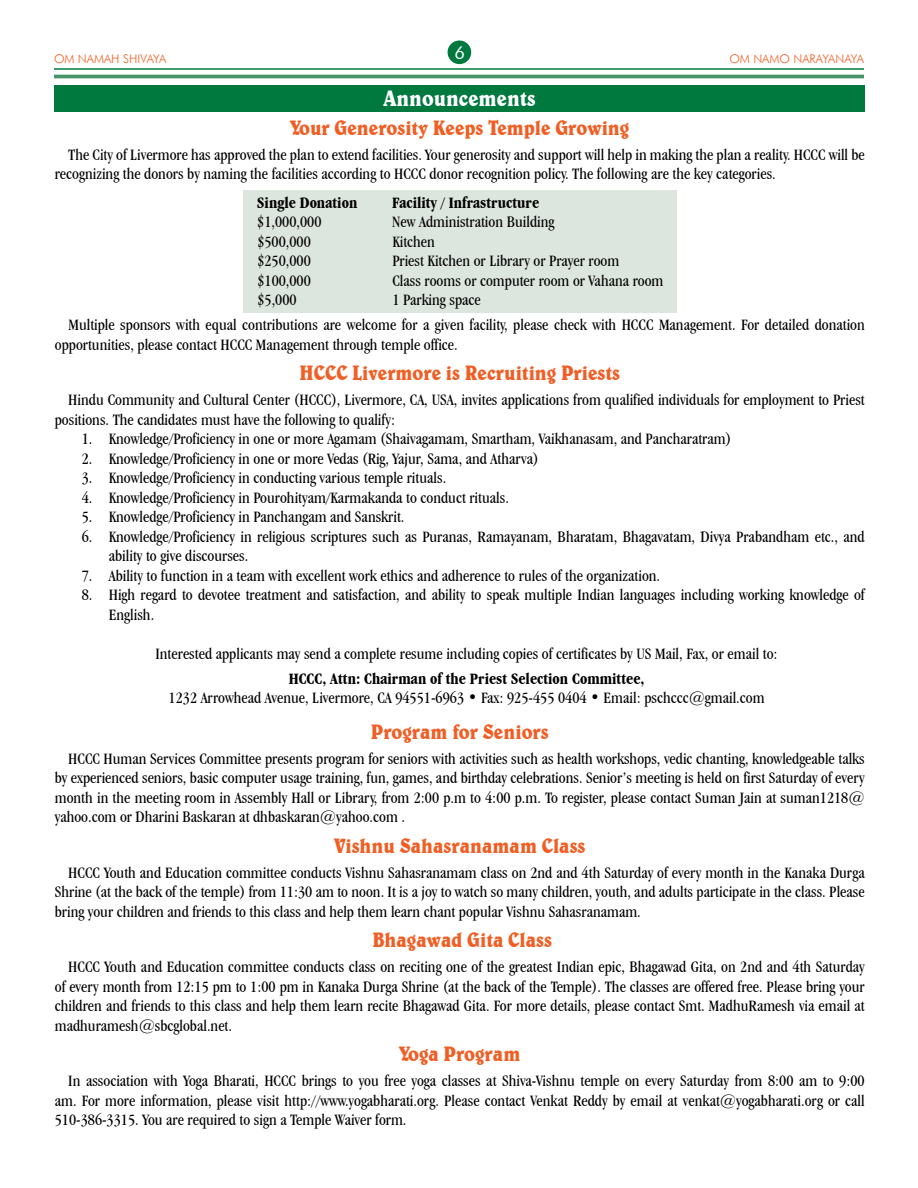
<style>
.page{position:relative;width:918px;height:1188px;background:#fff}
.page>*{position:absolute;margin:0;border:0;box-sizing:border-box;transform-origin:0 0}
.t1{font:700 22.5px "Belwe BT";color:#fff;scale:.85 1}
.t2{font:700 21px "Belwe BT";color:#f15d22;scale:.85 1}
.t3{font:18px "Futura BT";color:#fff}
.t4{font:condensed 16.5px/19.5px "Garamond IT Cby BT";color:#000}
.t5{font:700 condensed 16.5px "Garamond IT Cby BT";color:#000}
.t6{font:300 12px "Futura BT";color:#f15d22}
</style>
<div class="page">
<hr style="left:54px;top:68px;width:810px;height:2px;background:#00793f">
<hr style="left:54px;top:75px;width:810px;height:3px;background:#489367">
<div style="left:448px;top:40px;width:23px;height:24px;background:#00793f;border-radius:50%"></div>
<div style="left:243px;top:191px;width:433px;height:122px;background:#dde6de"></div>
<div style="left:54px;top:86px;width:810px;height:26px;background:#00793f"></div>
<p class="t6" style="left:54px;top:52px;width:114px">OM NAMAH SHIVAYA</p>
<p class="t3" style="left:454px;top:42px;width:12px">6</p>
<p class="t6" style="left:729px;top:52px;width:136px">OM NAMO NARAYANAYA</p>
<h1 class="t1" style="left:383px;top:84px;width:180px">Announcements</h1>
<p class="t2" style="left:290px;top:114px;width:400px">Your Generosity Keeps Temple Growing</p>
<p class="t4" style="left:55px;top:145px;width:811px;text-indent:13px">The City of Livermore has approved the plan to extend facilities. Your generosity and support will help in making the plan a reality. HCCC will be recognizing the donors by naming the facilities according to HCCC donor recognition policy. The following are the key categories.</p>
<p class="t5" style="left:257px;top:193px;width:102px">Single Donation</p>
<p class="t5" style="left:392px;top:193px;width:148px">Facility / Infrastructure</p>
<p class="t4" style="left:257px;top:212px;width:66px">$1,000,000</p>
<p class="t4" style="left:392px;top:212px;width:164px">New Administration Building</p>
<p class="t4" style="left:257px;top:232px;width:55px">$500,000</p>
<p class="t4" style="left:392px;top:232px;width:44px">Kitchen</p>
<p class="t4" style="left:257px;top:251px;width:55px">$250,000</p>
<p class="t4" style="left:392px;top:251px;width:229px">Priest Kitchen or Library or Prayer room</p>
<p class="t4" style="left:257px;top:271px;width:55px">$100,000</p>
<p class="t4" style="left:392px;top:271px;width:273px">Class rooms or computer room or Vahana room</p>
<p class="t4" style="left:257px;top:290px;width:41px">$5,000</p>
<p class="t4" style="left:68px;top:287px;width:798px;line-height:24.9px;text-indent:324px">1 Parking space<br>Multiple sponsors with equal contributions are welcome for a given facility, please check with HCCC Management. For detailed donation</p>
<p class="t4" style="left:55px;top:334px;width:404px">opportunities, please contact HCCC Management through temple office.</p>
<p class="t2" style="left:300px;top:360px;width:378px">HCCC Livermore is Recruiting Priests</p>
<p class="t4" style="left:55px;top:390px;width:812px;text-indent:13px">Hindu Community and Cultural Center (HCCC), Livermore, CA, USA, invites applications from qualified individuals for employment to Priest positions. The candidates must have the following to qualify:</p>
<p class="t4" style="left:82px;top:429px;width:651px">1. Knowledge/Proficiency in one or more Agamam (Shaivagamam, Smartham, Vaikhanasam, and Pancharatram)</p>
<p class="t4" style="left:82px;top:448px;width:459px">2. Knowledge/Proficiency in one or more Vedas (Rig, Yajur, Sama, and Atharva)</p>
<p class="t4" style="left:82px;top:468px;width:366px">3. Knowledge/Proficiency in conducting various temple rituals.</p>
<p class="t4" style="left:82px;top:487px;width:429px">4. Knowledge/Proficiency in Pourohityam/Karmakanda to conduct rituals.</p>
<p class="t4" style="left:82px;top:507px;width:324px">5. Knowledge/Proficiency in Panchangam and Sanskrit.</p>
<p class="t4" style="left:109px;top:526px;width:757px;text-indent:-27px">6. Knowledge/Proficiency in religious scriptures such as Puranas, Ramayanam, Bharatam, Bhagavatam, Divya Prabandham etc., and ability to give discourses.</p>
<p class="t4" style="left:82px;top:565px;width:580px">7. Ability to function in a team with excellent work ethics and adherence to rules of the organization.</p>
<p class="t4" style="left:109px;top:585px;width:757px;text-indent:-27px">8. High regard to devotee treatment and satisfaction, and ability to speak multiple Indian languages including working knowledge of<br>English.</p>
<p class="t4" style="left:156px;top:643px;width:624px">Interested applicants may send a complete resume including copies of certificates by US Mail, Fax, or email to:</p>
<p class="t5" style="left:289px;top:668px;width:357px">HCCC, Attn: Chairman of the Priest Selection Committee,</p>
<p class="t4" style="left:169px;top:688px;width:597px">1232 Arrowhead Avenue, Livermore, CA 94551-6963 • Fax: 925-455 0404 • Email: pschccc@gmail.com</p>
<p class="t2" style="left:371px;top:718px;width:211px">Program for Seniors</p>
<p class="t4" style="left:55px;top:749px;width:812px;text-align:justify;text-indent:13px">HCCC Human Services Committee presents program for seniors with activities such as health workshops, vedic chanting, knowledgeable talks by experienced seniors, basic computer usage training, fun, games, and birthday celebrations. Senior’s meeting is held on first Saturday of every month in the meeting room in Assembly Hall or Library, from 2:00 p.m to 4:00 p.m. To register, please contact Suman Jain at suman1218@ yahoo.com or Dharini Baskaran at dhbaskaran@yahoo.com .</p>
<p class="t2" style="left:334px;top:832px;width:297px">Vishnu Sahasranamam Class</p>
<p class="t4" style="left:55px;top:863px;width:811px;text-align:justify;text-indent:13px">HCCC Youth and Education committee conducts Vishnu Sahasranamam class on 2nd and 4th Saturday of every month in the Kanaka Durga Shrine (at the back of the temple) from 11:30 am to noon. It is a joy to watch so many children, youth, and adults participate in the class. Please bring your children and friends to this class and help them learn chant popular Vishnu Sahasranamam.</p>
<p class="t2" style="left:372px;top:927px;width:213px">Bhagawad Gita Class</p>
<p class="t4" style="left:55px;top:957px;width:811px;text-align:justify;text-indent:13px">HCCC Youth and Education committee conducts class on reciting one of the greatest Indian epic, Bhagawad Gita, on 2nd and 4th Saturday of every month from 12:15 pm to 1:00 pm in Kanaka Durga Shrine (at the back of the Temple). The classes are offered free. Please bring your children and friends to this class and help them learn recite Bhagawad Gita. For more details, please contact Smt. MadhuRamesh via email at madhuramesh@sbcglobal.net.</p>
<p class="t2" style="left:399px;top:1041px;width:144px">Yoga Program</p>
<p class="t4" style="left:55px;top:1071px;width:812px;text-align:justify;text-indent:13px">In association with Yoga Bharati, HCCC brings to you free yoga classes at Shiva-Vishnu temple on every Saturday from 8:00 am to 9:00 am. For more information, please visit http://www.yogabharati.org. Please contact Venkat Reddy by email at venkat@yogabharati.org or call 510-386-3315. You are required to sign a Temple Waiver form.</p>
</div>
